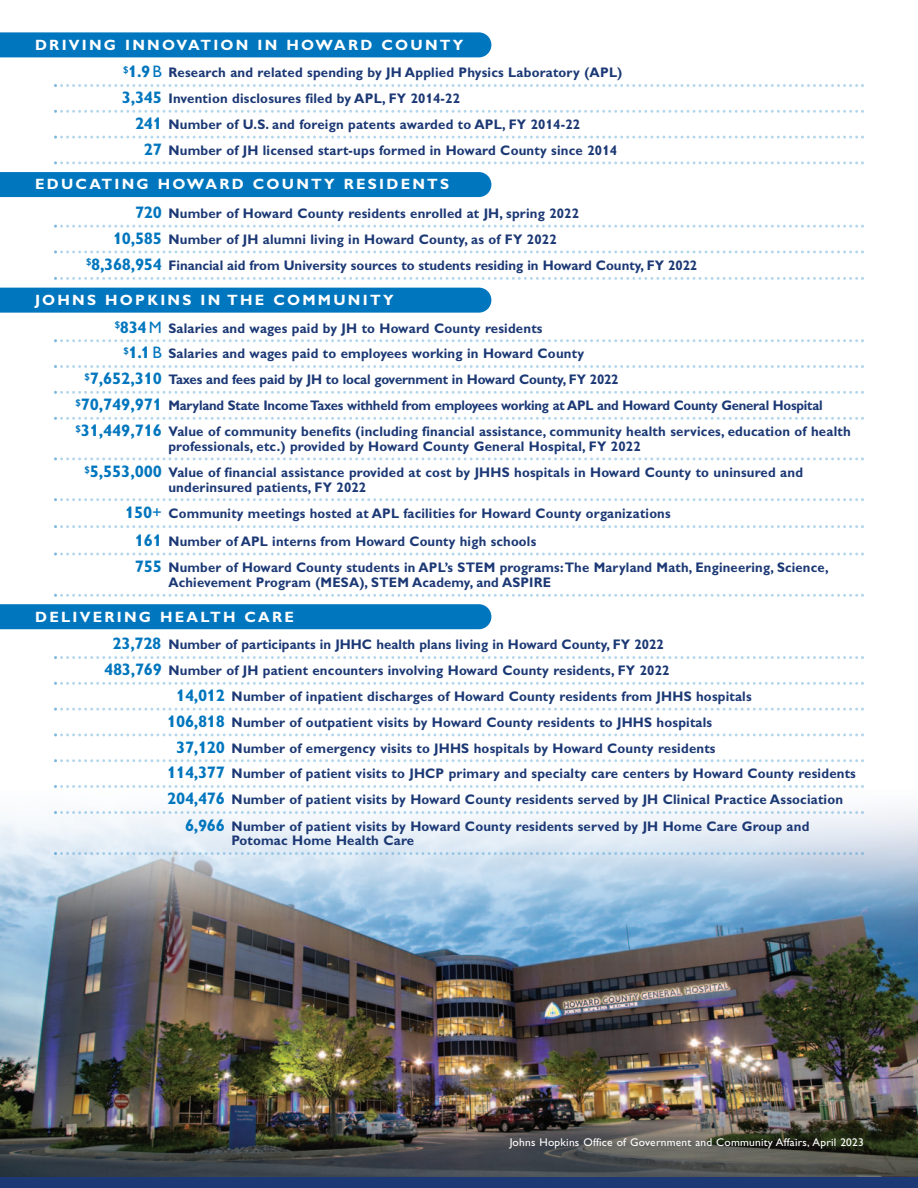
<style>
.page{position:relative;width:918px;height:1188px;background:#fff}
.page>*{position:absolute;margin:0;border:0;box-sizing:border-box;transform-origin:0 0}
.t1{font:700 15px "Gill Alt One";letter-spacing:.15em;color:#fff}
.t2{font:700 13.95px/14.5px "Gill Alt One";letter-spacing:.015em;color:#1c3975;scale:.95 1}
.t3{font:700 13.95px/14.5px "Gill Alt One";letter-spacing:.015em;color:#1c3975;scale:.94 1}
.t4{font:700 13.95px "Gill Alt One";letter-spacing:-.015em;color:#1c3975;scale:.94 1}
.t5{font:700 13.95px "Gill Alt One";letter-spacing:-.01em;color:#1c3975;scale:.95 1}
.t6{font:11.25px "Gill Alt One";letter-spacing:.02em;color:#fff}
.s1{font-size:16.65px;color:#0076be}
.s2{font-weight:400;font-size:16.65px;color:#0076be}
</style>
<div class="page">
<img style="left:0;top:963px;width:918px;height:214px">
<svg style="left:0;top:809px;width:918px;height:154px;background:#a4b7c8"></svg>
<div style="left:0;top:1177px;width:918px;height:11px;background:#1c3975"></div>
<div style="left:0;top:172px;width:491px;height:25px;background:#0076be"></div>
<svg style="left:54px;top:225px;width:810px;height:3px"></svg>
<svg style="left:54px;top:250px;width:810px;height:3px"></svg>
<svg style="left:54px;top:277px;width:810px;height:3px"></svg>
<div style="left:0;top:604px;width:491px;height:25px;background:#0076be"></div>
<svg style="left:54px;top:656px;width:810px;height:3px"></svg>
<svg style="left:54px;top:682px;width:810px;height:3px"></svg>
<svg style="left:54px;top:708px;width:810px;height:3px"></svg>
<svg style="left:54px;top:733px;width:810px;height:3px"></svg>
<svg style="left:54px;top:759px;width:810px;height:3px"></svg>
<svg style="left:54px;top:785px;width:810px;height:3px"></svg>
<svg style="left:54px;top:811px;width:810px;height:3px"></svg>
<svg style="left:54px;top:852px;width:810px;height:3px;background:#c0d9ec"></svg>
<div style="left:0;top:288px;width:491px;height:25px;background:#0076be"></div>
<svg style="left:54px;top:339px;width:810px;height:3px"></svg>
<svg style="left:54px;top:365px;width:810px;height:3px"></svg>
<svg style="left:54px;top:391px;width:810px;height:3px"></svg>
<svg style="left:54px;top:417px;width:810px;height:3px"></svg>
<svg style="left:54px;top:457px;width:810px;height:3px"></svg>
<svg style="left:54px;top:498px;width:810px;height:3px"></svg>
<svg style="left:54px;top:525px;width:810px;height:3px"></svg>
<svg style="left:54px;top:553px;width:810px;height:3px"></svg>
<svg style="left:54px;top:594px;width:810px;height:3px"></svg>
<div style="left:0;top:32px;width:491px;height:25px;background:#0076be"></div>
<svg style="left:54px;top:84px;width:810px;height:3px"></svg>
<svg style="left:54px;top:110px;width:810px;height:3px"></svg>
<svg style="left:54px;top:136px;width:810px;height:3px"></svg>
<svg style="left:54px;top:161px;width:810px;height:3px"></svg>
<p class="t1" style="left:35px;top:40px;width:430px">DRIVING INNOVATION IN HOWARD COUNTY</p>
<p class="t2" style="left:123px;top:67px;width:527px"><sup>$</sup><span class="s1">1.9</span><span class="s2">B</span> Research and related spending by JH Applied Physics Laboratory (APL)</p>
<p class="t2" style="left:122px;top:93px;width:357px"><span class="s1">3,345</span> Invention disclosures filed by APL, FY 2014-22</p>
<p class="t2" style="left:135px;top:119px;width:470px"><span class="s1">241</span> Number of U.S. and foreign patents awarded to APL, FY 2014-22</p>
<p class="t2" style="left:144px;top:144px;width:500px"><span class="s1">27</span> Number of JH licensed start-ups formed in Howard County since 2014</p>
<p class="t1" style="left:35px;top:179px;width:416px">EDUCATING HOWARD COUNTY RESIDENTS</p>
<p class="t2" style="left:135px;top:208px;width:469px"><span class="s1">720</span> Number of Howard County residents enrolled at JH, spring 2022</p>
<p class="t2" style="left:113px;top:233px;width:468px"><span class="s1">10,585</span> Number of JH alumni living in Howard County, as of FY 2022</p>
<p class="t2" style="left:86px;top:259px;width:645px"><sup>$</sup><span class="s1">8,368,954</span> Financial aid from University sources to students residing in Howard County, FY 2022</p>
<p class="t1" style="left:35px;top:295px;width:360px">JOHNS HOPKINS IN THE COMMUNITY</p>
<p class="t2" style="left:115px;top:322px;width:452px"><sup>$</sup><span class="s1">834</span><span class="s2">M</span> Salaries and wages paid by JH to Howard County residents</p>
<p class="t2" style="left:123px;top:348px;width:486px"><sup>$</sup><span class="s1">1.1</span> <span class="s2">B</span> Salaries and wages paid to employees working in Howard County</p>
<p class="t5" style="left:85px;top:375px;width:564px"><sup>$</sup><span class="s1">7,652,310</span> Taxes and fees paid by JH to local government in Howard County, FY 2022</p>
<p class="t4" style="left:75px;top:401px;width:796px"><sup>$</sup><span class="s1">70,749,971</span> Maryland State Income Taxes withheld from employees working at APL and Howard County General Hospital</p>
<p class="t2" style="left:168px;top:426px;width:720px;text-indent:-93px"><sup>$</sup><span class="s1">31,449,716</span> Value of community benefits (including financial assistance, community health services, education of health professionals, etc.) provided by Howard County General Hospital, FY 2022</p>
<p class="t2" style="left:168px;top:467px;width:670px;text-indent:-84px"><sup>$</sup><span class="s1">5,553,000</span> Value of financial assistance provided at cost by JHHS hospitals in Howard County to uninsured and underinsured patients, FY 2022</p>
<p class="t3" style="left:125px;top:507px;width:582px"><span class="s1">150</span><span class="s2">+</span> Community meetings hosted at APL facilities for Howard County organizations</p>
<p class="t3" style="left:135px;top:535px;width:429px"><span class="s1">161</span> Number of APL interns from Howard County high schools</p>
<p class="t3" style="left:168px;top:562px;width:704px;text-indent:-34px"><span class="s1">755</span> Number of Howard County students in APL’s STEM programs: The Maryland Math, Engineering, Science,<br>Achievement Program (MESA), STEM Academy, and ASPIRE</p>
<p class="t1" style="left:35px;top:611px;width:260px">DELIVERING HEALTH CARE</p>
<p class="t2" style="left:113px;top:639px;width:582px"><span class="s1">23,728</span> Number of participants in JHHC health plans living in Howard County, FY 2022</p>
<p class="t2" style="left:104px;top:665px;width:597px"><span class="s1">483,769</span> Number of JH patient encounters involving Howard County residents, FY 2022</p>
<p class="t2" style="left:176px;top:691px;width:607px"><span class="s1">14,012</span> Number of inpatient discharges of Howard County residents from JHHS hospitals</p>
<p class="t2" style="left:167px;top:716px;width:575px"><span class="s1">106,818</span> Number of outpatient visits by Howard County residents to JHHS hospitals</p>
<p class="t2" style="left:176px;top:742px;width:569px"><span class="s1">37,120</span> Number of emergency visits to JHHS hospitals by Howard County residents</p>
<p class="t2" style="left:167px;top:768px;width:726px"><span class="s1">114,377</span> Number of patient visits to JHCP primary and specialty care centers by Howard County residents</p>
<p class="t2" style="left:167px;top:794px;width:713px"><span class="s1">204,476</span> Number of patient visits by Howard County residents served by JH Clinical Practice Association</p>
<p class="t2" style="left:232px;top:820px;width:610px;text-indent:-47px"><span class="s1">6,966</span> Number of patient visits by Howard County residents served by JH Home Care Group and<br>Potomac Home Health Care</p>
<p class="t6" style="left:510px;top:1138px;width:356px">Johns Hopkins Office of Government and Community Affairs, April 2023</p>
</div>
